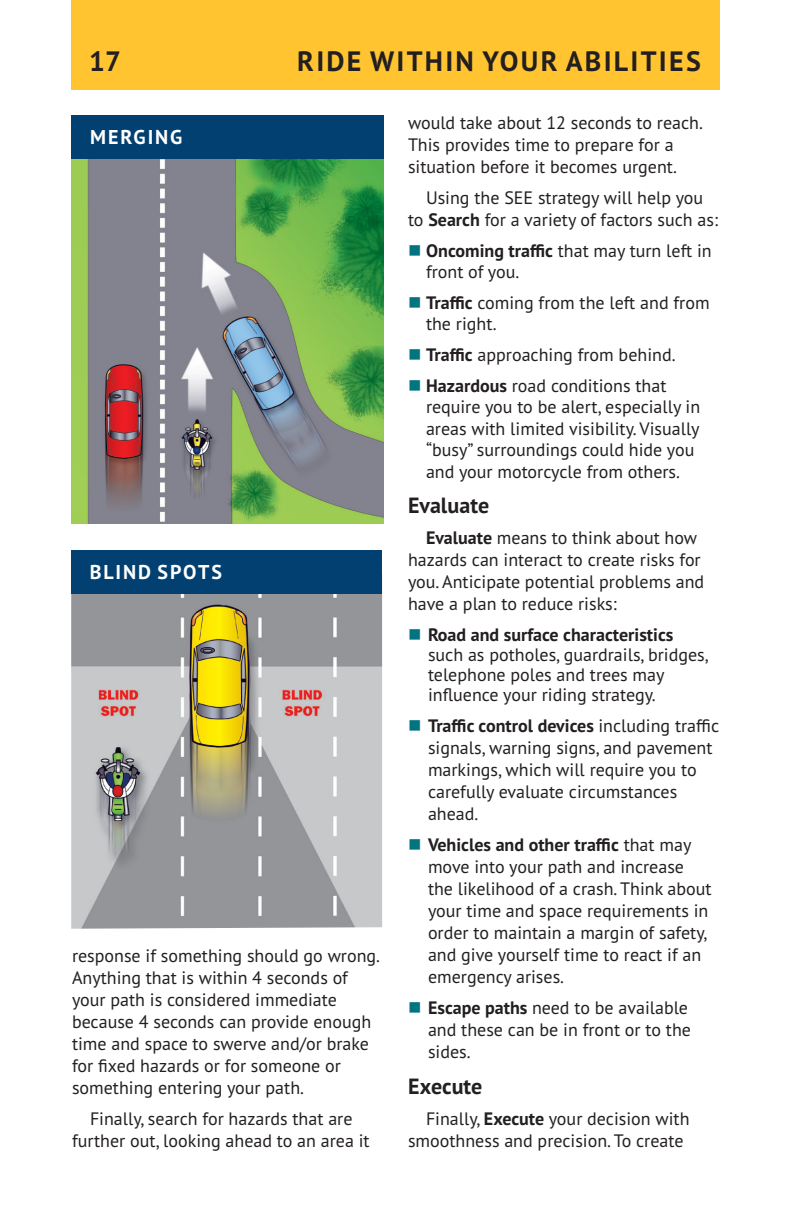
<style>
.page{position:relative;width:792px;height:1224px;background:#fff}
.page>*{position:absolute;margin:0;border:0;box-sizing:border-box;transform-origin:0 0}
.t1{font:700 28px "PT Sans Pro";letter-spacing:.08em;color:#231f20}
.Subhead{font:700 22px "PT Sans Pro";color:#231f20}
.Tabs_bold_front{font:700 22px "PT Sans Pro";color:#231f20}
.Picture_Box_Title_Right{font:700 20px "PT Sans Pro";letter-spacing:.09em;color:#fff}
.Tabs_bold_front-2{font:18px/22px "PT Sans Pro";color:#231f20}
.Tabs{font:18px/21.6px "PT Sans Pro";color:#231f20}
.s1{font-weight:700}
.s2{color:#007481}
</style>
<div class="page">
<div style="left:71px;top:0;width:649px;height:89px;background:#ffc42f"></div>
<img style="left:71px;top:158px;width:313px;height:365px">
<div style="left:71px;top:115px;width:313px;height:43px;background:#014070"></div>
<img style="left:71px;top:593px;width:311px;height:336px">
<div style="left:71px;top:550px;width:311px;height:43px;background:#014070"></div>
<h1 class="t1" style="left:89px;top:43px;width:33px">17</h1>
<h1 class="t1" style="left:297px;top:43px;width:405px">RIDE WITHIN YOUR ABILITIES</h1>
<p class="Picture_Box_Title_Right" style="left:90px;top:124px;width:94px">MERGING</p>
<p class="Picture_Box_Title_Right" style="left:90px;top:559px;width:134px">BLIND SPOTS</p>
<p class="Tabs_bold_front-2" style="left:72px;top:944px;width:310px">response if something should go wrong.<br>Anything that is within 4 seconds of your path is considered immediate because 4 seconds can provide enough time and space to swerve and/or brake for fixed hazards or for someone or something entering your path.</p>
<p class="Tabs_bold_front-2" style="left:72px;top:1107px;width:299px;text-align:center">Finally, search for hazards that are further out, looking ahead to an area it</p>
<p class="Tabs_bold_front-2" style="left:408px;top:111px;width:296px">would take about 12 seconds to reach.<br>This provides time to prepare for a situation before it becomes urgent.</p>
<p class="Tabs_bold_front-2" style="left:408px;top:186px;width:311px;text-align:center">Using the SEE strategy will help you<br>to <span class="s1">Search</span> for a variety of factors such as:</p>
<p class="Tabs" style="left:426px;top:239px;width:287px;text-indent:-18px"><span class="s2">■</span> <span class="s1">Oncoming traffic</span> that may turn left in front of you.</p>
<p class="Tabs" style="left:426px;top:291px;width:285px;text-indent:-18px"><span class="s2">■</span> <span class="s1">Traffic</span> coming from the left and from the right.</p>
<p class="Tabs" style="left:408px;top:343px;width:269px"><span class="s2">■</span> <span class="s1">Traffic</span> approaching from behind.</p>
<p class="Tabs" style="left:426px;top:374px;width:276px;text-indent:-18px"><span class="s2">■</span> <span class="s1">Hazardous</span> road conditions that require you to be alert, especially in areas with limited visibility. Visually “busy” surroundings could hide you and your motorcycle from others.</p>
<p class="Subhead" style="left:408px;top:491px;width:83px">Evaluate</p>
<p class="Tabs_bold_front-2" style="left:408px;top:527px;width:298px;text-indent:18px"><span class="s1">Evaluate</span> means to think about how hazards can interact to create risks for you. Anticipate potential problems and have a plan to reduce risks:</p>
<p class="Tabs_bold_front-2" style="left:428px;top:625px;width:282px;line-height:20px;text-indent:-20px"><span class="s2">■</span> <span class="s1">Road and surface characteristics </span>such as potholes, guardrails, bridges, telephone poles and trees may influence your riding strategy.</p>
<p class="Tabs_bold_front-2" style="left:428px;top:715px;width:293px;text-indent:-20px"><span class="s2">■</span> <span class="s1">Traffic control devices</span> including traffic signals, warning signs, and pavement markings, which will require you to carefully evaluate circumstances ahead.</p>
<p class="Tabs_bold_front-2" style="left:428px;top:834px;width:285px;text-indent:-20px"><span class="s2">■</span> <span class="s1">Vehicles and other traffic</span> that may move into your path and increase the likelihood of a crash. Think about your time and space requirements in order to maintain a margin of safety, and give yourself time to react if an emergency arises.</p>
<p class="Tabs_bold_front-2" style="left:428px;top:997px;width:265px;text-indent:-20px"><span class="s2">■</span> <span class="s1">Escape paths</span> need to be available and these can be in front or to the sides.</p>
<p class="Tabs_bold_front" style="left:408px;top:1072px;width:76px">Execute</p>
<p class="Tabs_bold_front-2" style="left:408px;top:1107px;width:283px;text-indent:18px">Finally, <span class="s1">Execute</span> your decision with smoothness and precision. To create</p>
</div>
